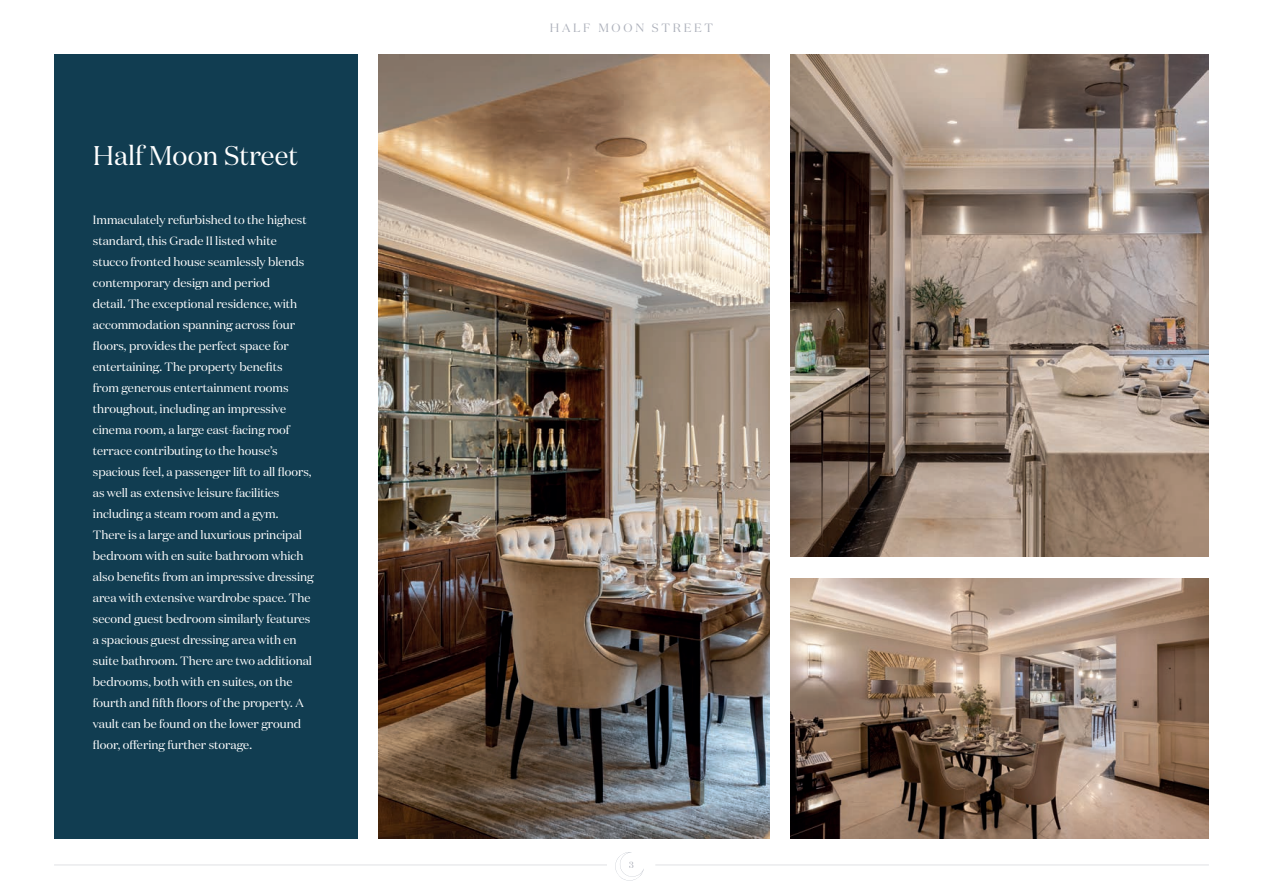
<style>
.page{position:relative;width:1263px;height:893px;background:#fff}
.page>*{position:absolute;margin:0;border:0;box-sizing:border-box;transform-origin:0 0}
.t1{font:27px "Domaine Display";color:#fff}
.t2{font:12px/21px "Domaine Display";color:#fff}
.t3{font:12px "Domaine Display";letter-spacing:.225em;color:#adb1bb}
.t4{font:9px "Domaine Display";color:#acafb9}
</style>
<div class="page">
<hr style="left:655px;top:865px;width:554px;height:1px;background:#acafb9">
<hr style="left:54px;top:865px;width:553px;height:1px;background:#acafb9">
<img style="left:378px;top:54px;width:391px;height:785px">
<img style="left:790px;top:578px;width:419px;height:261px">
<img style="left:790px;top:54px;width:419px;height:503px">
<div style="left:54px;top:54px;width:303px;height:785px;background:#113d51"></div>
<svg style="left:615px;top:852px;width:29px;height:29px"></svg>
<h1 class="t1" style="left:93px;top:139px;width:207px">Half Moon Street</h1>
<p class="t2" style="left:93px;top:209px;width:222px">Immaculately refurbished to the highest standard, this Grade II listed white stucco fronted house seamlessly blends contemporary design and period<br>detail. The exceptional residence, with accommodation spanning across four floors, provides the perfect space for entertaining. The property benefits<br>from generous entertainment rooms throughout, including an impressive cinema room, a large east-facing roof terrace contributing to the house’s spacious feel, a passenger lift to all floors, as well as extensive leisure facilities including a steam room and a gym.<br>There is a large and luxurious principal bedroom with en suite bathroom which also benefits from an impressive dressing area with extensive wardrobe space. The second guest bedroom similarly features a spacious guest dressing area with en suite bathroom. There are two additional bedrooms, both with en suites, on the fourth and fifth floors of the property. A vault can be found on the lower ground floor, offering further storage.</p>
<p class="t3" style="left:550px;top:20px;width:165px">HALF MOON STREET</p>
<p class="t4" style="left:629px;top:859px;width:6px">3</p>
</div>
